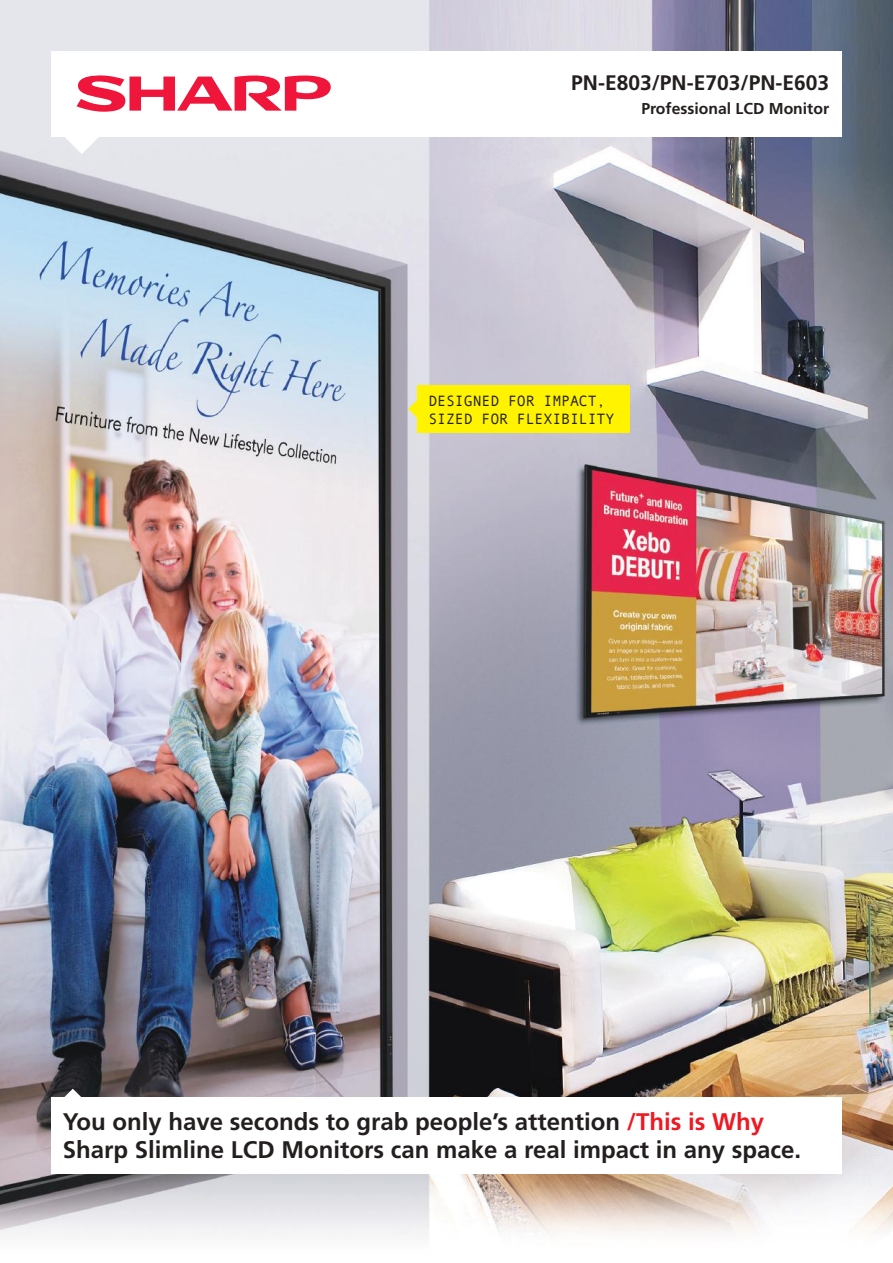
<style>
.page{position:relative;width:893px;height:1263px;background:#fff}
.page>*{position:absolute;margin:0;border:0;box-sizing:border-box;transform-origin:0 0}
.t1{font:700 24px/28.5px "Frutiger";color:#241f1f}
.t2{font:700 21px "Frutiger";color:#241f1f}
.t3{font:700 15.75px "Frutiger";color:#241f1f}
.t4{font:15px/18px "Andale Mono";letter-spacing:-.01em;color:#241f1f}
.s1{color:#ef1923}
</style>
<div class="page">
<img style="left:0;top:0;width:893px;height:1235px">
<div style="left:51px;top:51px;width:791px;height:85px;background:#fff"></div>
<svg style="left:64px;top:136px;width:36px;height:18px"></svg>
<svg style="left:77px;top:75px;width:254px;height:37px"></svg>
<div style="left:417px;top:385px;width:212px;height:48px;background:#fff300"></div>
<svg style="left:408px;top:400px;width:9px;height:18px"></svg>
<div style="left:51px;top:1098px;width:791px;height:76px;background:#fff"></div>
<svg style="left:64px;top:1089px;width:18px;height:9px"></svg>
<p class="t2" style="left:571px;top:70px;width:259px">PN-E803/PN-E703/PN-E603</p>
<p class="t3" style="left:641px;top:99px;width:189px">Professional LCD Monitor</p>
<p class="t4" style="left:428px;top:391px;width:187px">DESIGNED FOR IMPACT,<br>SIZED FOR FLEXIBILITY</p>
<p class="t1" style="left:63px;top:1107px;width:740px">You only have seconds to grab people’s attention <span class="s1">/This is Why<br></span>Sharp Slimline LCD Monitors can make a real impact in any space.</p>
</div>
